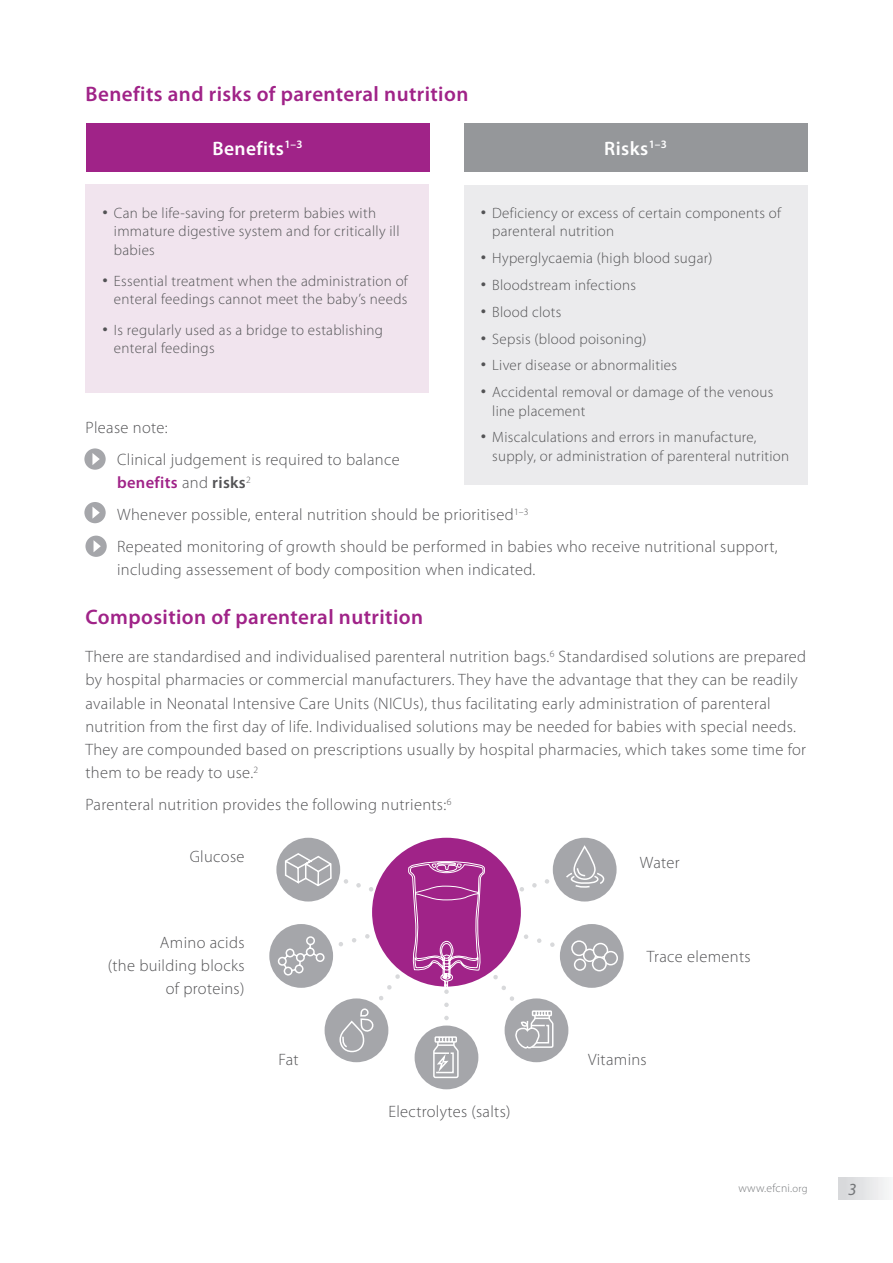
<style>
.page{position:relative;width:893px;height:1263px;background:#fff}
.page>*{position:absolute;margin:0;border:0;box-sizing:border-box;transform-origin:0 0}
.t1{font:600 21px "Myriad Pro";letter-spacing:.02em;color:#a02388}
.t2{font:600 19.5px "Myriad Pro";letter-spacing:.02em;color:#fff}
.t3{font:italic 17.1px "Myriad Pro";color:#75777a}
.t4{font:300 16.5px/23.2px "Myriad Pro";letter-spacing:.02em;color:#535355}
.t5{font:300 15px/18.3px "Myriad Pro";letter-spacing:.02em;color:#535355}
.t6{font:300 11.7px "Myriad Pro";letter-spacing:.02em;color:#75777a}
.s1{font-size:21.75px}
.s2{font-weight:600;color:#a02388}
.s3{font-weight:600}
.s4{font-size:10.65px}
</style>
<div class="page">
<div style="left:839px;top:1177px;width:54px;height:22px;background:linear-gradient(to right,#d5d6d8,#f7f7f8)"></div>
<div style="left:85px;top:185px;width:344px;height:208px;background:#f1e4ee"></div>
<div style="left:464px;top:185px;width:344px;height:299px;background:#ebebed"></div>
<div style="left:86px;top:123px;width:343px;height:49px;background:#a02388"></div>
<div style="left:464px;top:123px;width:343px;height:49px;background:#95979a"></div>
<div style="left:276px;top:838px;width:64px;height:63px;background:#a5a6aa;border-radius:50%"></div>
<div style="left:269px;top:924px;width:64px;height:64px;background:#a5a6aa;border-radius:50%"></div>
<div style="left:415px;top:1025px;width:63px;height:64px;background:#a5a6aa;border-radius:50%"></div>
<div style="left:560px;top:924px;width:64px;height:64px;background:#a5a6aa;border-radius:50%"></div>
<div style="left:593px;top:943px;width:15px;height:15px;border:2px solid #fff;border-radius:50%"></div>
<div style="left:604px;top:951px;width:13px;height:14px;background:#a5a6aa;border-radius:50%"></div>
<div style="left:603px;top:951px;width:15px;height:14px;border:2px solid #fff;border-radius:50%"></div>
<div style="left:592px;top:956px;width:15px;height:15px;border:2px solid #fff;border-radius:50%"></div>
<div style="left:553px;top:838px;width:64px;height:63px;background:#a5a6aa;border-radius:50%"></div>
<svg style="left:277px;top:844px;width:328px;height:235px"></svg>
<div style="left:84px;top:448px;width:22px;height:22px;background:#a5a6aa;border-radius:50%"></div>
<svg style="left:92px;top:453px;width:8px;height:12px"></svg>
<div style="left:84px;top:502px;width:22px;height:21px;background:#a5a6aa;border-radius:50%"></div>
<svg style="left:92px;top:507px;width:8px;height:12px"></svg>
<div style="left:85px;top:536px;width:22px;height:21px;background:#a5a6aa;border-radius:50%"></div>
<svg style="left:94px;top:541px;width:7px;height:11px"></svg>
<p class="t1" style="left:86px;top:80px;width:384px">Benefits and risks of parenteral nutrition</p>
<p class="t2" style="left:212px;top:136px;width:92px">Benefits<sup>1–3</sup></p>
<p class="t2" style="left:604px;top:136px;width:64px">Risks<sup>1–3</sup></p>
<p class="t5" style="left:114px;top:204px;width:287px;text-indent:-11px"><span class="s1">•</span> Can be life-saving for preterm babies with immature digestive system and for critically ill babies</p>
<p class="t5" style="left:102px;top:271px;width:307px;text-align:right"><span class="s1">•</span> Essential treatment when the administration of enteral feedings cannot meet the baby’s needs</p>
<p class="t5" style="left:114px;top:321px;width:271px;text-indent:-11px"><span class="s1">•</span> Is regularly used as a bridge to establishing enteral feedings</p>
<p class="t5" style="left:492px;top:204px;width:290px;text-indent:-11px"><span class="s1">•</span> Deficiency or excess of certain components of parenteral nutrition</p>
<p class="t5" style="left:481px;top:249px;width:233px"><span class="s1">•</span> Hyperglycaemia (high blood sugar)</p>
<p class="t5" style="left:481px;top:276px;width:157px"><span class="s1">•</span> Bloodstream infections</p>
<p class="t5" style="left:481px;top:302px;width:82px"><span class="s1">•</span> Blood clots</p>
<p class="t5" style="left:481px;top:329px;width:167px"><span class="s1">•</span> Sepsis (blood poisoning)</p>
<p class="t5" style="left:481px;top:356px;width:198px"><span class="s1">•</span> Liver disease or abnormalities</p>
<p class="t5" style="left:492px;top:383px;width:283px;text-indent:-11px"><span class="s1">•</span> Accidental removal or damage of the venous line placement</p>
<p class="t5" style="left:492px;top:428px;width:298px;text-indent:-11px"><span class="s1">•</span> Miscalculations and errors in manufacture, supply, or administration of parenteral nutrition</p>
<p class="t4" style="left:117px;top:412px;width:284px;line-height:31.8px;text-indent:-32px">Please note:<br>Clinical judgement is required to balance</p>
<p class="t4" style="left:117px;top:467px;width:662px;line-height:31.8px"><span class="s2">benefits</span> and <span class="s3">risks</span><sup>2<br></sup>Whenever possible, enteral nutrition should be prioritised<sup>1–3<br></sup>Repeated monitoring of growth should be performed in babies who receive nutritional support,</p>
<p class="t4" style="left:117px;top:558px;width:420px">including assessement of body composition when indicated.</p>
<p class="t1" style="left:85px;top:604px;width:339px">Composition of parenteral nutrition</p>
<p class="t4" style="left:85px;top:645px;width:722px">There are standardised and individualised parenteral nutrition bags.<sup>6</sup> Standardised solutions are prepared by hospital pharmacies or commercial manufacturers. They have the advantage that they can be readily available in Neonatal Intensive Care Units (NICUs), thus facilitating early administration of parenteral nutrition from the first day of life. Individualised solutions may be needed for babies with special needs.<br>They are compounded based on prescriptions usually by hospital pharmacies, which takes some time for them to be ready to use.<sup>2</sup></p>
<p class="t4" style="left:85px;top:793px;width:367px">Parenteral nutrition provides the following nutrients:<sup>6</sup></p>
<p class="t4" style="left:190px;top:845px;width:56px">Glucose</p>
<p class="t4" style="left:108px;top:930px;width:138px;text-align:right">Amino acids<br>(the building blocks of proteins)</p>
<p class="t4" style="left:279px;top:1047px;width:22px">Fat</p>
<p class="t4" style="left:388px;top:1100px;width:124px">Electrolytes (salts)</p>
<p class="t4" style="left:640px;top:851px;width:41px">Water</p>
<p class="t4" style="left:647px;top:945px;width:105px">Trace elements</p>
<p class="t4" style="left:588px;top:1047px;width:60px">Vitamins</p>
<p class="t6" style="left:738px;top:1181px;width:71px">www.efcni.<span class="s4">org</span></p>
<p class="t3" style="left:848px;top:1178px;width:10px">3</p>
</div>
